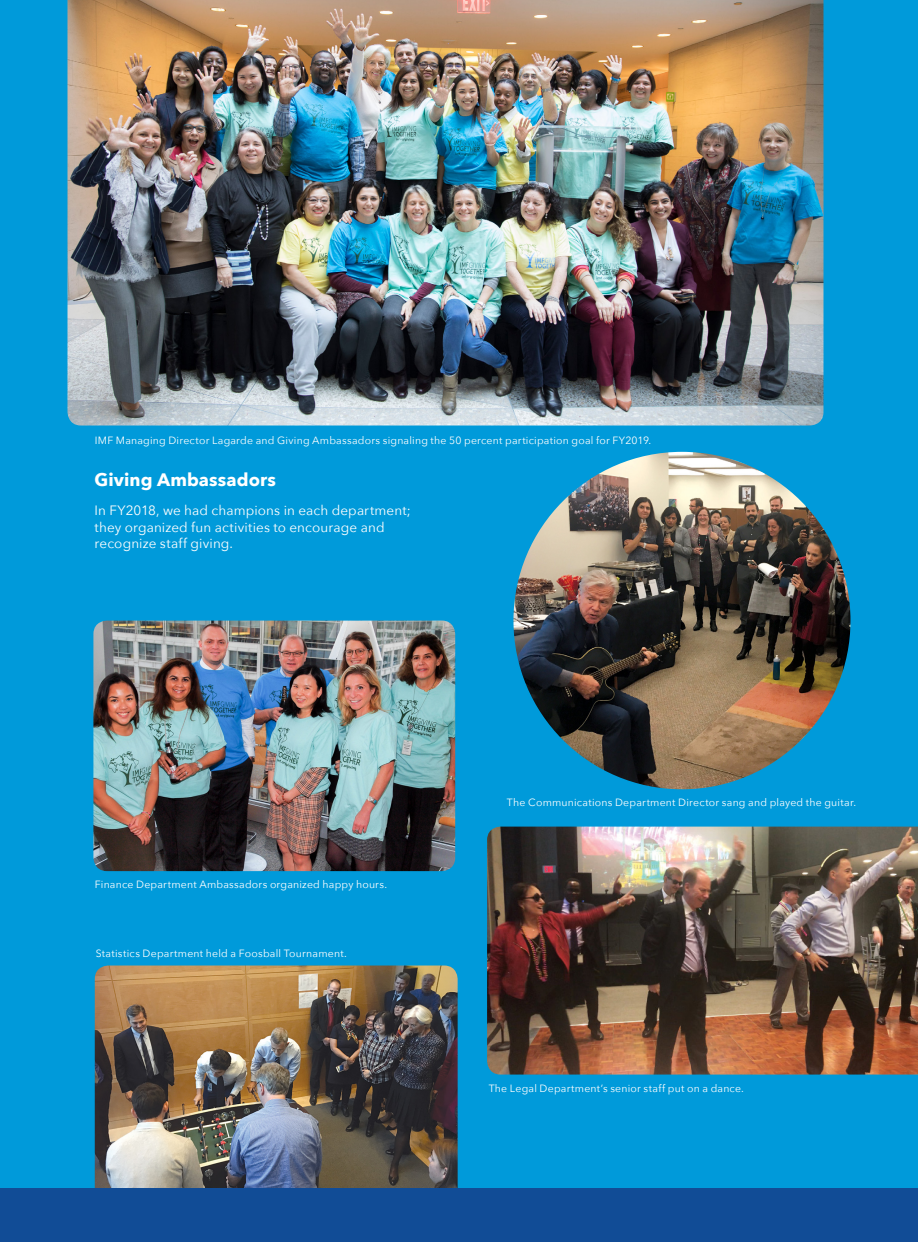
<style>
.page{position:relative;width:918px;height:1242px;background:#fff}
.page>*{position:absolute;margin:0;border:0;box-sizing:border-box;transform-origin:0 0}
.t1{font:700 18px "Avenir Next";letter-spacing:.005em;color:#fff}
.t2{font:13.5px/16.2px "Avenir Next";letter-spacing:.01em;color:#fff}
.t3{font:10.5px "Avenir Next";letter-spacing:.02em;color:#fff}
</style>
<div class="page">
<div style="left:0;top:0;width:918px;height:1188px;background:#009ada"></div>
<img style="left:68px;top:0;width:756px;height:426px">
<img style="left:513px;top:452px;width:337px;height:337px;border-radius:169px">
<img style="left:93px;top:621px;width:362px;height:250px">
<img style="left:95px;top:966px;width:363px;height:222px">
<img style="left:487px;top:827px;width:431px;height:248px">
<div style="left:0;top:1188px;width:918px;height:54px;background:#114c96"></div>
<p class="t3" style="left:95px;top:431px;width:558px">IMF Managing Director Lagarde and Giving Ambassadors signaling the 50 percent participation goal for FY2019.</p>
<h1 class="t1" style="left:94px;top:464px;width:183px">Giving Ambassadors</h1>
<p class="t2" style="left:94px;top:502px;width:318px">In FY2018, we had champions in each department; they organized fun activities to encourage and recognize staff giving.</p>
<p class="t3" style="left:95px;top:875px;width:294px">Finance Department Ambassadors organized happy hours.</p>
<p class="t3" style="left:96px;top:944px;width:252px">Statistics Department held a Foosball Tournament.</p>
<p class="t3" style="left:507px;top:793px;width:351px">The Communications Department Director sang and played the guitar.</p>
<p class="t3" style="left:489px;top:1079px;width:257px">The Legal Department’s senior staff put on a dance.</p>
</div>
